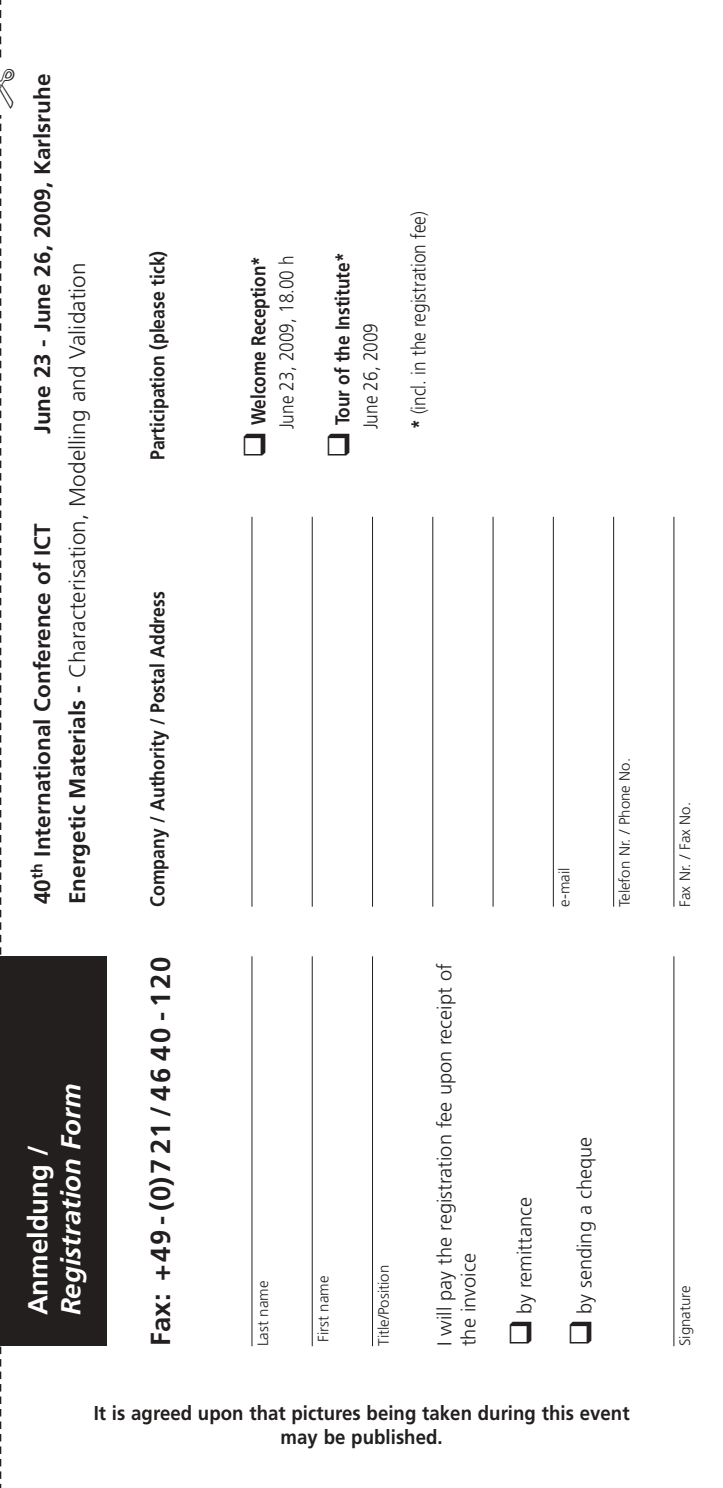
<style>
.page{position:relative;width:723px;height:1488px;background:#fff}
.page>*{position:absolute;margin:0;border:0;box-sizing:border-box;transform-origin:0 0}
.t1{font:700 27.5px "Frutiger";letter-spacing:.06em;color:#231f1f}
.t2{font:italic 700 27.5px "Frutiger";color:#fff}
.t3{font:700 27.5px "Frutiger";color:#fff}
.t4{font:700 22.5px/35px "Frutiger";color:#231f1f}
.t5{font:300 20px/24px "Frutiger";color:#231f1f}
.t6{font:700 20px/24px "Frutiger";color:#231f1f;text-align:center;scale:.93 1}
.t7{font:300 20px/27.8px "Frutiger";color:#231f1f;text-align:right;scale:.86 1}
.t8{font:700 20px "Frutiger";color:#231f1f;scale:.88 1}
.t9{font:700 20px/27.8px "Frutiger";color:#231f1f;scale:.86 1}
.t10{font:300 15px "Frutiger";color:#231f1f}
.s1{font-weight:300}
.s2{font-weight:700}
</style>
<div class="page">
<hr style="left:251px;top:956px;width:1px;height:390px;background:#231f1f">
<hr style="left:312px;top:956px;width:1px;height:390px;background:#231f1f">
<hr style="left:372px;top:956px;width:1px;height:390px;background:#231f1f">
<hr style="left:673px;top:956px;width:1px;height:390px;background:#231f1f">
<hr style="left:251px;top:517px;width:1px;height:389px;background:#231f1f">
<hr style="left:312px;top:517px;width:1px;height:389px;background:#231f1f">
<hr style="left:372px;top:517px;width:1px;height:389px;background:#231f1f">
<hr style="left:432px;top:517px;width:1px;height:389px;background:#231f1f">
<hr style="left:492px;top:517px;width:1px;height:389px;background:#231f1f">
<hr style="left:553px;top:517px;width:1px;height:389px;background:#231f1f">
<hr style="left:613px;top:517px;width:1px;height:389px;background:#231f1f">
<hr style="left:673px;top:517px;width:1px;height:389px;background:#231f1f">
<div style="left:0;top:956px;width:106px;height:390px;background:#231f1f"></div>
<svg style="left:0;top:115px;width:1px;height:1373px"></svg>
<svg style="left:0;top:0;width:1px;height:58px"></svg>
<p class="t4" style="left:26px;top:904px;width:832px;text-indent:470px;rotate:-90deg">June 23 - June 26, 2009, Karlsruhe<br>Energetic Materials - <span class="s1">Characterisation, Modelling and Validation</span></p>
<p class="t4" style="left:26px;top:904px;width:382px;rotate:-90deg">40<sup>th</sup> International Conference of ICT</p>
<p class="t2" style="left:60px;top:1315px;width:233px;rotate:-90deg">Registration Form</p>
<p class="t3" style="left:27px;top:1315px;width:172px;rotate:-90deg">Anmeldung /</p>
<p class="t8" style="left:149px;top:460px;width:239px;rotate:-90deg">Participation (please tick)</p>
<p class="t8" style="left:149px;top:906px;width:359px;rotate:-90deg">Company / Authority / Postal Address</p>
<p class="t1" style="left:149px;top:1346px;width:391px;rotate:-90deg">Fax: +49-(0)721 /46 40 -120</p>
<p class="t7" style="left:246px;top:457px;width:237px;rotate:-90deg">❑ <span class="s2">Welcome Reception*<br></span>June 23, 2009, 18.00 h</p>
<p class="t9" style="left:330px;top:429px;width:206px;text-indent:-28px;rotate:-90deg">❑ Tour of the Institute*<br><span class="s1">June 26, 2009</span></p>
<p class="t7" style="left:406px;top:429px;width:255px;rotate:-90deg"><span class="s2">*</span> (incl. in the registration fee)</p>
<p class="t10" style="left:257px;top:1346px;width:67px;rotate:-90deg">Last name</p>
<p class="t10" style="left:317px;top:1342px;width:68px;rotate:-90deg">First name</p>
<p class="t10" style="left:377px;top:1346px;width:83px;rotate:-90deg">Title/Position</p>
<p class="t5" style="left:434px;top:1346px;width:384px;rotate:-90deg">I will pay the registration fee upon receipt of the invoice</p>
<p class="t10" style="left:558px;top:906px;width:41px;rotate:-90deg">e-mail</p>
<p class="t10" style="left:618px;top:906px;width:150px;rotate:-90deg">Telefon Nr. / Phone No.</p>
<p class="t5" style="left:514px;top:1346px;width:150px;rotate:-90deg">❑ by remittance</p>
<p class="t5" style="left:574px;top:1346px;width:211px;rotate:-90deg">❑ by sending a cheque</p>
<p class="t6" style="left:94px;top:1403px;width:577px">It is agreed upon that pictures being taken during this event may be published.</p>
<p class="t10" style="left:678px;top:906px;width:106px;rotate:-90deg">Fax Nr. / Fax No.</p>
<p class="t10" style="left:678px;top:1346px;width:62px;rotate:-90deg">Signature</p>
</div>
